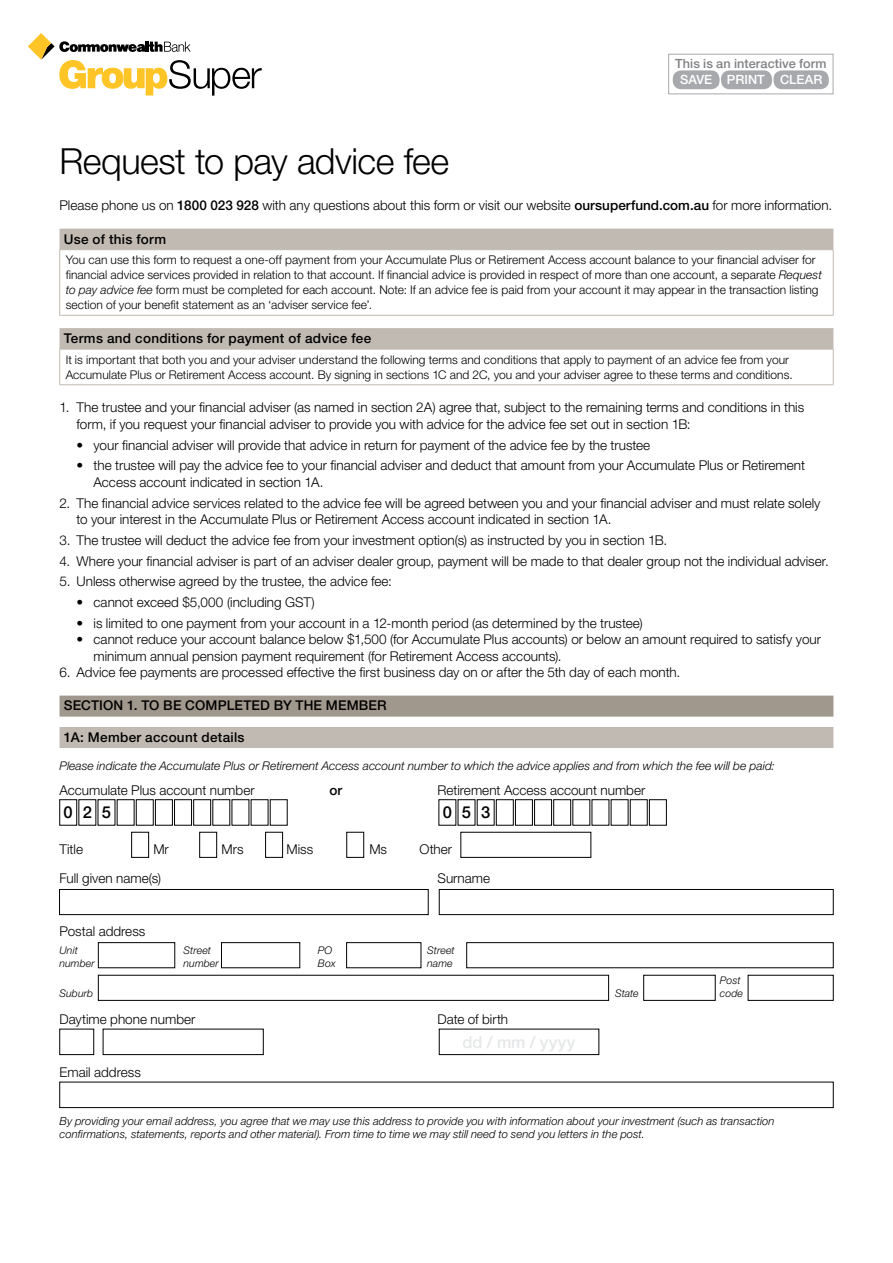
<style>
.page{position:relative;width:893px;height:1263px;background:#fff}
.page>*{position:absolute;margin:0;border:0;box-sizing:border-box;transform-origin:0 0}
.t1{font:300 36px "Helvetica Neue LT Pro";letter-spacing:-.015em;color:#000}
.t2{font:500 16.5px "Helvetica Neue LT Pro";color:#e6e7e8}
.t3{font:500 16.5px "Helvetica Neue LT Pro";letter-spacing:.605em;color:#000}
.t4{font:300 13.5px/16.5px "Helvetica Neue LT Pro";color:#000}
.t5{font:500 13.5px "Helvetica Neue LT Pro";letter-spacing:.02em;color:#000}
.t6{font:500 12.75px "Helvetica Neue LT Pro";letter-spacing:.005em;color:#808285}
.t7{font:500 12.75px "Helvetica Neue LT Pro";letter-spacing:.005em;color:#fff}
.t8{font:300 12px/15px "Helvetica Neue LT Pro";letter-spacing:.005em;color:#000}
.t9{font:italic 300 12px "Helvetica Neue LT Pro";letter-spacing:.005em;color:#000}
.t10{font:italic 300 11.25px/13.5px "Helvetica Neue LT Pro";letter-spacing:.005em;color:#000}
.t11{font:italic 300 10.5px/12.6px "Helvetica Neue LT Pro";letter-spacing:.01em;color:#000}
.s1{font-weight:500}
.s2{font-style:italic}
</style>
<div class="page">
<svg style="left:28px;top:33px;width:234px;height:63px"></svg>
<div style="left:668px;top:54px;width:165px;height:40px;border:1px solid #a7a9ac"></div>
<div style="left:673px;top:70px;width:46px;height:19px;background:#a7a9ac;border-radius:9px"></div>
<div style="left:721px;top:70px;width:51px;height:19px;background:#a7a9ac;border-radius:9px"></div>
<div style="left:773px;top:70px;width:56px;height:19px;background:#a7a9ac;border-radius:9px"></div>
<div style="left:60px;top:229px;width:773px;height:21px;background:#c1bab2"></div>
<div style="left:60px;top:328px;width:773px;height:21px;background:#c1bab2"></div>
<div style="left:60px;top:696px;width:773px;height:21px;background:#a1988d"></div>
<div style="left:60px;top:727px;width:773px;height:21px;background:#c1bab2"></div>
<hr style="left:59px;top:250px;width:1px;height:65px;background:#c1bab2">
<hr style="left:833px;top:250px;width:1px;height:65px;background:#c1bab2">
<hr style="left:60px;top:315px;width:773px;height:1px;background:#c1bab2">
<hr style="left:60px;top:349px;width:773px;height:1px;background:#c1bab2">
<hr style="left:59px;top:349px;width:1px;height:36px;background:#c1bab2">
<hr style="left:833px;top:349px;width:1px;height:36px;background:#c1bab2">
<hr style="left:60px;top:384px;width:773px;height:1px;background:#c1bab2">
<div style="left:59px;top:889px;width:369px;height:26px;border:1px solid #000"></div>
<div style="left:60px;top:1029px;width:34px;height:26px;border:1px solid #000"></div>
<div style="left:103px;top:1029px;width:160px;height:26px;border:1px solid #000"></div>
<div style="left:60px;top:1082px;width:773px;height:26px;border:1px solid #000"></div>
<div style="left:439px;top:1029px;width:160px;height:26px;border:1px solid #000"></div>
<div style="left:131px;top:832px;width:18px;height:25px;border:1px solid #000"></div>
<div style="left:265px;top:832px;width:18px;height:25px;border:1px solid #000"></div>
<div style="left:199px;top:832px;width:18px;height:25px;border:1px solid #000"></div>
<div style="left:98px;top:942px;width:77px;height:26px;border:1px solid #000"></div>
<div style="left:221px;top:942px;width:79px;height:26px;border:1px solid #000"></div>
<div style="left:346px;top:942px;width:75px;height:26px;border:1px solid #000"></div>
<div style="left:466px;top:942px;width:367px;height:26px;border:1px solid #000"></div>
<div style="left:439px;top:889px;width:394px;height:26px;border:1px solid #000"></div>
<div style="left:60px;top:799px;width:17px;height:26px;border:1px solid #000"></div>
<div style="left:174px;top:799px;width:18px;height:26px;border:1px solid #000"></div>
<div style="left:193px;top:799px;width:18px;height:26px;border:1px solid #000"></div>
<div style="left:155px;top:799px;width:18px;height:26px;border:1px solid #000"></div>
<div style="left:649px;top:799px;width:18px;height:26px;border:1px solid #000"></div>
<div style="left:553px;top:799px;width:18px;height:26px;border:1px solid #000"></div>
<div style="left:534px;top:799px;width:18px;height:26px;border:1px solid #000"></div>
<div style="left:515px;top:799px;width:18px;height:26px;border:1px solid #000"></div>
<div style="left:496px;top:799px;width:17px;height:26px;border:1px solid #000"></div>
<h1 class="t1" style="left:60px;top:140px;width:391px">Request to pay advice fee</h1>
<p class="t6" style="left:675px;top:56px;width:153px">This is an interactive form</p>
<p class="t7" style="left:680px;top:72px;width:144px">SAVE PRINT CLEAR</p>
<p class="t4" style="left:60px;top:196px;width:774px">Please phone us on <span class="s1">1800 023 928</span> with any questions about this form or visit our website <span class="s1">oursuperfund.com.au</span> for more information.</p>
<p class="t5" style="left:64px;top:231px;width:104px">Use of this form</p>
<p class="t8" style="left:66px;top:252px;width:758px">You can use this form to request a one-off payment from your Accumulate Plus or Retirement Access account balance to your financial adviser for financial advice services provided in relation to that account. If financial advice is provided in respect of more than one account, a separate <span class="s2">Request to pay advice fee</span> form must be completed for each account. Note: If an advice fee is paid from your account it may appear in the transaction listing section of your benefit statement as an ‘adviser service fee’.</p>
<p class="t5" style="left:64px;top:330px;width:309px">Terms and conditions for payment of advice fee</p>
<p class="t8" style="left:66px;top:352px;width:728px">It is important that both you and your adviser understand the following terms and conditions that apply to payment of an advice fee from your<br>Accumulate Plus or Retirement Access account. By signing in sections 1C and 2C, you and your adviser agree to these terms and conditions.</p>
<p class="t4" style="left:77px;top:399px;width:729px;text-indent:-17px">1. The trustee and your financial adviser (as named in section 2A) agree that, subject to the remaining terms and conditions in this form, if you request your financial adviser to provide you with advice for the advice fee set out in section 1B:</p>
<p class="t4" style="left:77px;top:436px;width:575px">• your financial adviser will provide that advice in return for payment of the advice fee by the trustee</p>
<p class="t4" style="left:94px;top:457px;width:713px;text-indent:-17px">• the trustee will pay the advice fee to your financial adviser and deduct that amount from your Accumulate Plus or Retirement<br>Access account indicated in section 1A.</p>
<p class="t4" style="left:77px;top:494px;width:745px;text-indent:-17px">2. The financial advice services related to the advice fee will be agreed between you and your financial adviser and must relate solely to your interest in the Accumulate Plus or Retirement Access account indicated in section 1A.</p>
<p class="t4" style="left:60px;top:532px;width:609px">3. The trustee will deduct the advice fee from your investment option(s) as instructed by you in section 1B.</p>
<p class="t4" style="left:60px;top:552px;width:771px">4. Where your financial adviser is part of an adviser dealer group, payment will be made to that dealer group not the individual adviser.</p>
<p class="t4" style="left:60px;top:573px;width:334px">5. Unless otherwise agreed by the trustee, the advice fee:</p>
<p class="t4" style="left:77px;top:594px;width:240px">• cannot exceed $5,000 (including GST)</p>
<p class="t4" style="left:77px;top:615px;width:568px">• is limited to one payment from your account in a 12-month period (as determined by the trustee)</p>
<p class="t4" style="left:94px;top:631px;width:729px;text-indent:-17px">• cannot reduce your account balance below $1,500 (for Accumulate Plus accounts) or below an amount required to satisfy your minimum annual pension payment requirement (for Retirement Access accounts).</p>
<p class="t4" style="left:60px;top:664px;width:622px">6. Advice fee payments are processed effective the first business day on or after the 5th day of each month.</p>
<p class="t5" style="left:64px;top:698px;width:9px">secti</p>
<p class="t5" style="left:103px;top:698px;width:124px">on 1. to be complete</p>
<p class="t5" style="left:260px;top:698px;width:118px">d by the member</p>
<p class="t5" style="left:64px;top:729px;width:182px">1A: Member account details</p>
<p class="t9" style="left:60px;top:758px;width:717px">Please indicate the Accumulate Plus or Retirement Access account number to which the advice applies and from which the fee will be paid:</p>
<p class="t4" style="left:60px;top:781px;width:197px">Accumulate Plus account number</p>
<p class="t5" style="left:330px;top:782px;width:14px">or</p>
<p class="t4" style="left:438px;top:781px;width:209px">Retirement Access account number</p>
<p class="t3" style="left:64px;top:803px;width:49px">025</p>
<p class="t3" style="left:443px;top:803px;width:49px">053</p>
<p class="t4" style="left:60px;top:840px;width:25px">Title</p>
<p class="t4" style="left:153px;top:840px;width:17px">Mr</p>
<p class="t4" style="left:222px;top:840px;width:24px">Mrs</p>
<p class="t4" style="left:286px;top:840px;width:28px">Miss</p>
<p class="t4" style="left:369px;top:840px;width:19px">Ms</p>
<p class="t4" style="left:420px;top:840px;width:34px">Other</p>
<p class="t4" style="left:60px;top:870px;width:103px">Full given name(s)</p>
<p class="t4" style="left:438px;top:870px;width:54px">Surname</p>
<p class="t4" style="left:60px;top:922px;width:87px">Postal address</p>
<p class="t11" style="left:60px;top:944px;width:37px">Unit number</p>
<p class="t11" style="left:184px;top:944px;width:37px">Street number</p>
<p class="t11" style="left:318px;top:944px;width:19px">PO<br>Box</p>
<p class="t11" style="left:427px;top:944px;width:29px">Street name</p>
<p class="t11" style="left:60px;top:987px;width:35px">Suburb</p>
<p class="t11" style="left:615px;top:987px;width:25px">State</p>
<p class="t4" style="left:60px;top:1011px;width:137px">Daytime phone number</p>
<p class="t4" style="left:438px;top:1011px;width:72px">Date of birth</p>
<p class="t2" style="left:463px;top:1032px;width:114px">dd / mm / yyyy</p>
<p class="t11" style="left:720px;top:974px;width:25px">Post code</p>
<p class="t4" style="left:60px;top:1064px;width:83px">Email address</p>
<p class="t10" style="left:60px;top:1114px;width:717px">By providing your email address, you agree that we may use this address to provide you with information about your investment (such as transaction confirmations, statements, reports and other material). From time to time we may still need to send you letters in the post.</p>
</div>
